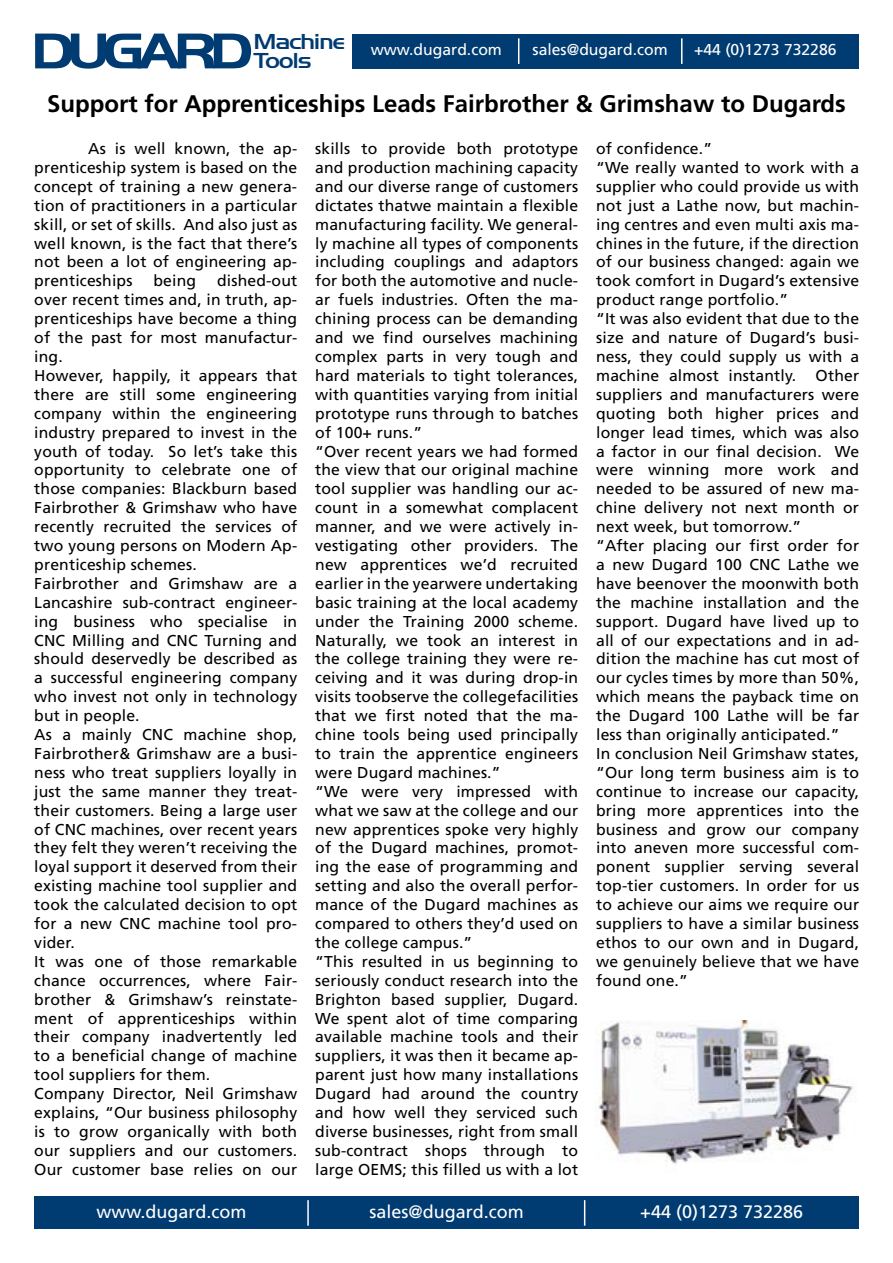
<style>
.page{position:relative;width:893px;height:1263px;background:#fff}
.page>*{position:absolute;margin:0;border:0;box-sizing:border-box;transform-origin:0 0}
.t1{font:700 52.2px "Handel Got D";letter-spacing:-.12em;color:#003b71;scale:1.16 1}
.t2{font:700 24px "Frutiger CE";color:#000}
.t3{font:500 22.5px/18.8px "Handel Got D";letter-spacing:-.05em;color:#003b71;scale:1.16 1}
.t4{font:18px "Frutiger CE";color:#fffffe}
.t5{font:15.75px/18.9px "Frutiger CE";letter-spacing:.01em;color:#000}
.t6{font:15.75px "Frutiger CE";color:#fffffe}
</style>
<div class="page">
<div style="left:34px;top:1197px;width:825px;height:32px;background:#003b71"></div>
<svg style="left:584px;top:1200px;width:1px;height:26px"></svg>
<hr style="left:307px;top:1200px;width:2px;height:26px;background:#fffffe">
<div style="left:352px;top:34px;width:507px;height:35px;background:#003b71"></div>
<svg style="left:681px;top:38px;width:1px;height:26px"></svg>
<svg style="left:518px;top:38px;width:1px;height:26px"></svg>
<img style="left:595px;top:1020px;width:258px;height:144px">
<h1 class="t1" style="left:31px;top:22px;width:193px">DUGARD</h1>
<p class="t6" style="left:371px;top:41px;width:133px">www.dugard.com</p>
<p class="t6" style="left:533px;top:41px;width:137px">sales@dugard.com</p>
<p class="t6" style="left:694px;top:41px;width:144px">+44 (0)1273 732286</p>
<h3 class="t3" style="left:254px;top:32px;width:81px">Machine<br>Tools</h3>
<h2 class="t2" style="left:47px;top:89px;width:800px">Support for Apprenticeships Leads Fairbrother &amp; Grimshaw to Dugards</h2>
<p class="t5" style="left:34px;top:139px;width:264px;text-align:justify;text-indent:54px">As is well known, the ap&shy;prenticeship system is based on the concept of training a new genera&shy;tion of practitioners in a particular skill, or set of skills. And also just as well known, is the fact that there’s not been a lot of engineering ap&shy;prenticeships</p>
<p class="t5" style="left:34px;top:271px;width:264px;text-indent:183px">dished-out over recent times and, in truth, ap&shy;prenticeships have become a thing of the past for most manufactur&shy;ing.<br>However, happily, it appears that there are still some engineering company within the engineering industry prepared to invest in the youth of today. So let’s take this opportunity to celebrate one of those companies: Blackburn based<br>Fairbrother &amp; Grimshaw who have recently recruited the services of two young persons on Modern Ap&shy;prenticeship schemes.<br>Fairbrother and Grimshaw are a<br>Lancashire sub-contract engineer&shy;ing business who specialise in<br>CNC Milling and CNC Turning and should deservedly be described as a successful engineering company who invest not only in technology but in people.<br>As a mainly CNC machine shop,<br>Fairbrother&amp; Grimshaw are a busi&shy;ness who treat suppliers loyally in just the same manner they treat&shy;their customers. Being a large user of CNC machines, over recent years they felt they weren’t receiving the loyal support it deserved from their existing machine tool supplier and took the calculated decision to opt for a new CNC machine tool pro&shy;vider.<br>It was one of those remarkable chance occurrences, where Fair&shy;brother &amp; Grimshaw’s reinstate&shy;ment of apprenticeships within their company inadvertently led to a beneficial change of machine tool suppliers for them.<br>Company Director, Neil Grimshaw explains, “Our business philosophy is to grow organically with both our suppliers and our customers.<br>Our customer base relies on our</p>
<p class="t5" style="left:153px;top:271px;width:44px">being</p>
<p class="t5" style="left:315px;top:139px;width:264px">skills to provide both prototype and production machining capacity and our diverse range of customers dictates thatwe maintain a flexible manufacturing facility. We general&shy;ly machine all types of components including couplings and adaptors for both the automotive and nucle&shy;ar fuels industries. Often the ma&shy;chining process can be demanding and we find ourselves machining complex parts in very tough and hard materials to tight tolerances, with quantities varying from initial prototype runs through to batches of 100+ runs.”<br>“Over recent years we had formed the view that our original machine tool supplier was handling our ac&shy;count in a somewhat complacent manner, and we were actively in&shy;vestigating other providers. The new apprentices we’d recruited earlier in the yearwere undertaking basic training at the local academy under the Training 2000 scheme.<br>Naturally, we took an interest in the college training they were re&shy;ceiving and it was during drop-in visits toobserve the collegefacilities that we first noted that the ma&shy;chine tools being used principally to train the apprentice engineers were Dugard machines.”<br>“We were very impressed with what we saw at the college and our new apprentices spoke very highly of the Dugard machines, promot&shy;ing the ease of programming and setting and also the overall perfor&shy;mance of the Dugard machines as compared to others they’d used on the college campus.”<br>“This resulted in us beginning to seriously conduct research into the<br>Brighton based supplier, Dugard.<br>We spent alot of time comparing available machine tools and their suppliers, it was then it became ap&shy;parent just how many installations<br>Dugard had around the country and how well they serviced such diverse businesses, right from small sub-contract shops through to large OEMS; this filled us with a lot</p>
<p class="t5" style="left:596px;top:139px;width:264px">of confidence.”<br>“We really wanted to work with a supplier who could provide us with not just a Lathe now, but machin&shy;ing centres and even multi axis ma&shy;chines in the future, if the direction of our business changed: again we took comfort in Dugard’s extensive product range portfolio.”<br>“It was also evident that due to the size and nature of Dugard’s busi&shy;ness, they could supply us with a machine almost instantly. Other suppliers and manufacturers were quoting both higher prices and longer lead times, which was also a factor in our final decision. We were winning more work and needed to be assured of new ma&shy;chine delivery not next month or next week, but tomorrow.”<br>“After placing our first order for a new Dugard 100 CNC Lathe we have beenover the moonwith both the machine installation and the support. Dugard have lived up to all of our expectations and in ad&shy;dition the machine has cut most of our cycles times by more than 50%, which means the payback time on the Dugard 100 Lathe will be far less than originally anticipated.”<br>In conclusion Neil Grimshaw states, “Our long term business aim is to continue to increase our capacity, bring more apprentices into the business and grow our company into aneven more successful com&shy;ponent supplier serving several top-tier customers. In order for us to achieve our aims we require our suppliers to have a similar business ethos to our own and in Dugard, we genuinely believe that we have found one.”</p>
<p class="t4" style="left:96px;top:1201px;width:151px">www.dugard.com</p>
<p class="t4" style="left:369px;top:1201px;width:156px">sales@dugard.com</p>
<p class="t4" style="left:640px;top:1201px;width:164px">+44 (0)1273 732286</p>
</div>
